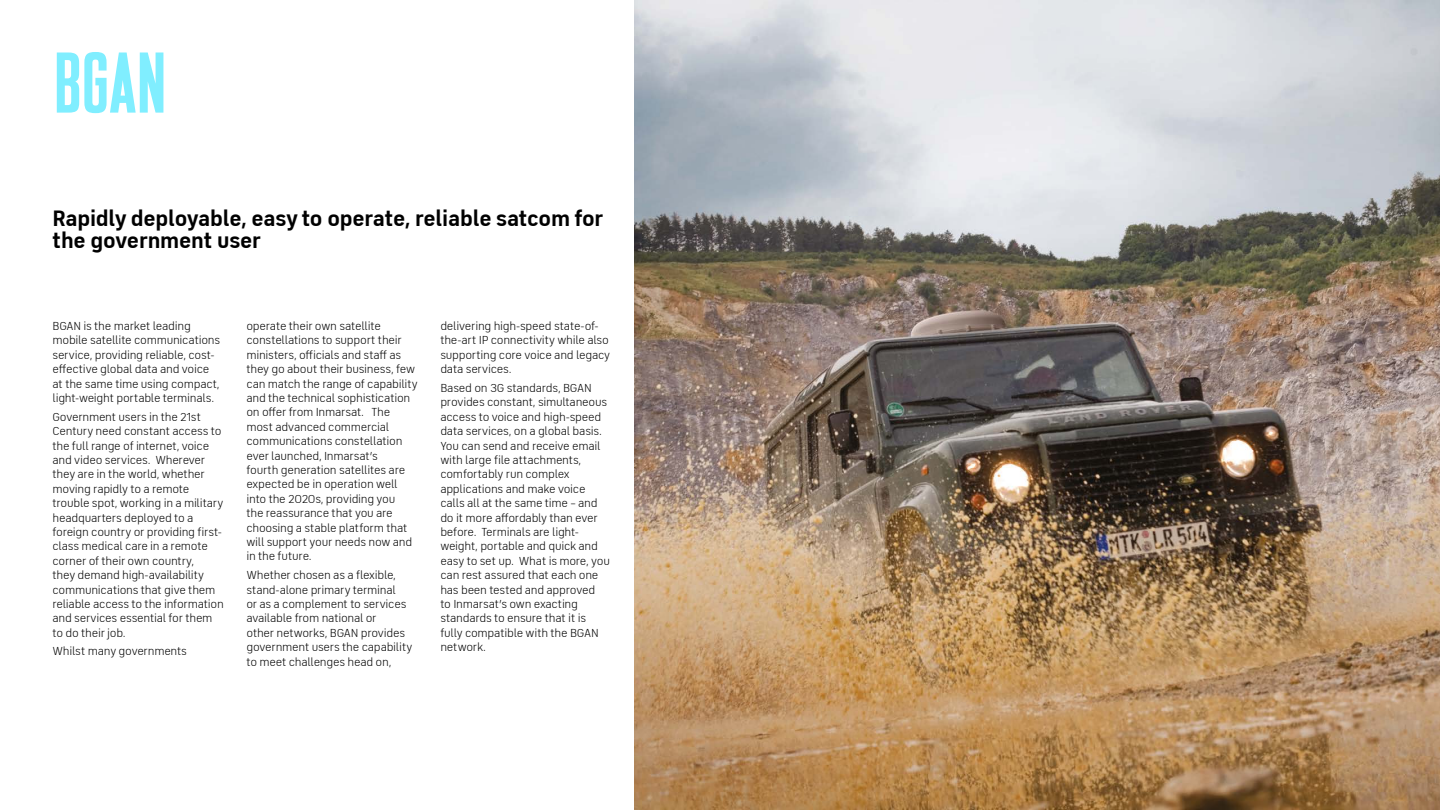
<style>
.page{position:relative;width:1440px;height:810px;background:#fff}
.page>*{position:absolute;margin:0;border:0;box-sizing:border-box;transform-origin:0 0}
.t1{font:85.88px "Inmarsat Infinite Standard";color:#80eeff}
.t2{font:700 22.5px/22.5px "FS Industrie";letter-spacing:-.01em;color:#000}
.t3{font:12px/14.4px "FS Industrie";letter-spacing:-.02em;color:#000}
</style>
<div class="page">
<img style="left:634px;top:0;width:806px;height:810px">
<h1 class="t1" style="left:52px;top:52px;width:117px">BGAN</h1>
<h2 class="t2" style="left:52px;top:206px;width:552px">Rapidly deployable, easy to operate, reliable satcom for the government user</h2>
<p class="t3" style="left:52px;top:319px;width:169px">BGAN is the market leading mobile satellite communications service, providing reliable, cost&shy;effective global data and voice at the same time using compact, light-weight portable terminals.</p>
<p class="t3" style="left:52px;top:410px;width:173px">Government users in the 21st<br>Century need constant access to the full range of internet, voice and video services. Wherever they are in the world, whether moving rapidly to a remote trouble spot, working in a military headquarters deployed to a foreign country or providing first&shy;class medical care in a remote corner of their own country,<br>they demand high-availability communications that give them reliable access to the information and services essential for them to do their job.</p>
<p class="t3" style="left:52px;top:644px;width:136px">Whilst many governments</p>
<p class="t3" style="left:246px;top:319px;width:173px">operate their own satellite constellations to support their ministers, officials and staff as they go about their business, few can match the range of capability and the technical sophistication on offer from Inmarsat. The most advanced commercial communications constellation ever launched, Inmarsat’s<br>fourth generation satellites are expected be in operation well into the 2020s, providing you<br>the reassurance that you are choosing a stable platform that will support your needs now and in the future.</p>
<p class="t3" style="left:246px;top:568px;width:167px">Whether chosen as a flexible, stand-alone primary terminal<br>or as a complement to services available from national or<br>other networks, BGAN provides government users the capability to meet challenges head on,</p>
<p class="t3" style="left:440px;top:319px;width:171px">delivering high-speed state-of&shy;the-art IP connectivity while also supporting core voice and legacy data services.</p>
<p class="t3" style="left:440px;top:381px;width:171px">Based on 3G standards, BGAN provides constant, simultaneous access to voice and high-speed data services, on a global basis.<br>You can send and receive email with large file attachments, comfortably run complex applications and make voice calls all at the same time – and do it more affordably than ever before. Terminals are light&shy;weight, portable and quick and easy to set up. What is more, you can rest assured that each one has been tested and approved<br>to Inmarsat’s own exacting standards to ensure that it is fully compatible with the BGAN network.</p>
</div>
